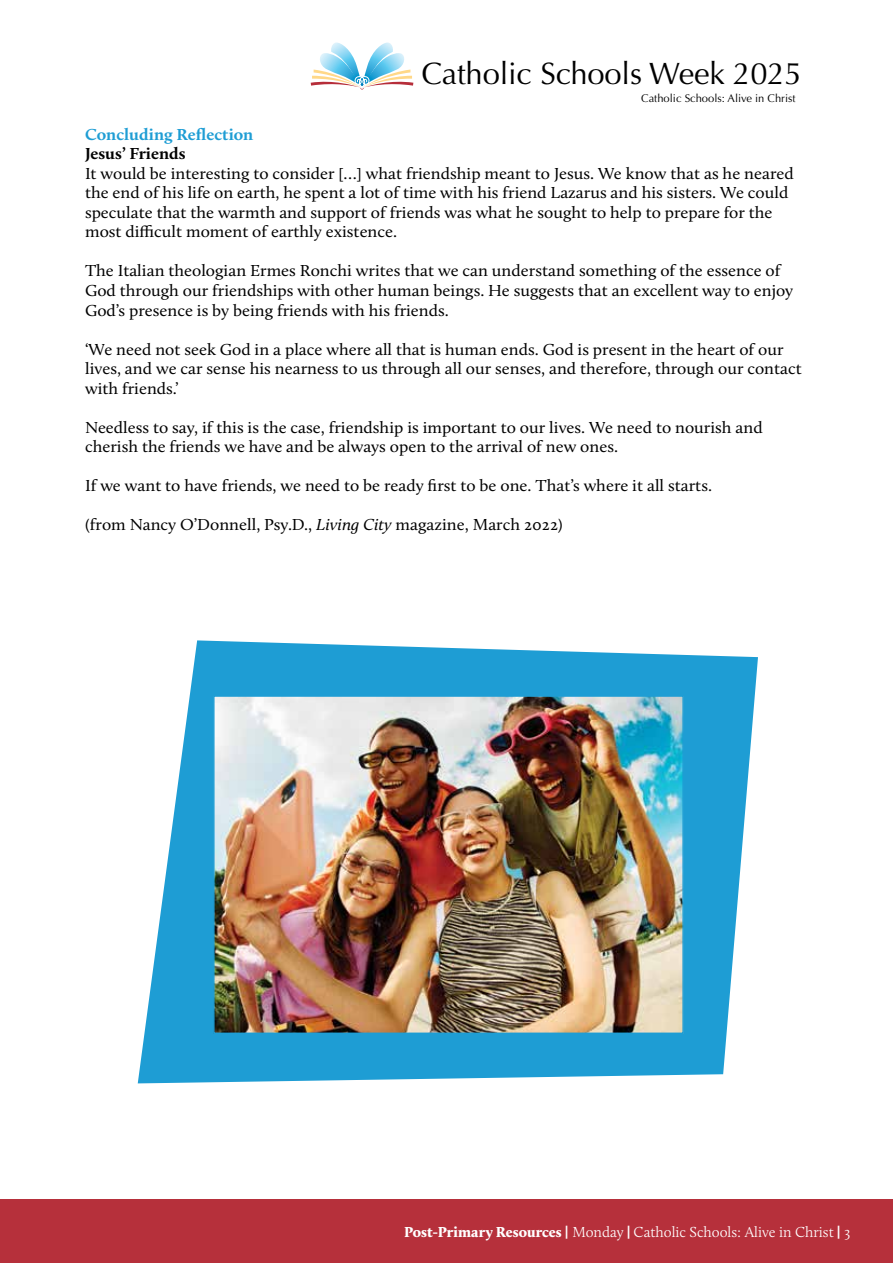
<style>
.page{position:relative;width:893px;height:1263px;background:#fff}
.page>*{position:absolute;margin:0;border:0;box-sizing:border-box;transform-origin:0 0}
.t1{font:30.9px "Optima";letter-spacing:-.005em;color:#000}
.t2{font:16.5px/19.5px "Calluna";color:#000;scale:1.05 1}
.t3{font:700 16.5px "Calluna";color:#1e9dd4;scale:1.05 1}
.t4{font:700 16.5px "Calluna";color:#000;scale:1.05 1}
.t5{font:300 15px "Calluna";color:#fff}
.t6{font:11.1px "Optima";color:#000}
.s1{font-style:italic}
.s2{font-weight:900}
.s3{font-family:"Karmina";font-weight:700}
</style>
<div class="page">
<div style="left:0;top:1199px;width:893px;height:64px;background:#b6303b"></div>
<svg style="left:311px;top:43px;width:102px;height:47px"></svg>
<svg style="left:138px;top:640px;width:620px;height:443px;fill:#1e9dd4"></svg>
<img style="left:216px;top:698px;width:465px;height:333px">
<div style="left:213px;top:695px;width:471px;height:339px;border:2px solid #1e9dd4"></div>
<h1 class="t1" style="left:421px;top:56px;width:382px">Catholic Schools Week 2025</h1>
<p class="t6" style="left:641px;top:92px;width:156px">Catholic Schools: Alive in Christ</p>
<p class="t3" style="left:85px;top:124px;width:162px">Concluding Reflection</p>
<p class="t4" style="left:85px;top:144px;width:97px">Jesus’ Friends</p>
<p class="t2" style="left:85px;top:164px;width:676px">It would be interesting to consider […] what friendship meant to Jesus. We know that as he neared the end of his life on earth, he spent a lot of time with his friend Lazarus and his sisters. We could speculate that the warmth and support of friends was what he sought to help to prepare for the most difficult moment of earthly existence.</p>
<p class="t2" style="left:85px;top:261px;width:676px">The Italian theologian Ermes Ronchi writes that we can understand something of the essence of<br>God through our friendships with other human beings. He suggests that an excellent way to enjoy<br>God’s presence is by being friends with his friends.</p>
<p class="t2" style="left:85px;top:339px;width:684px">‘We need not seek God in a place where all that is human ends. God is present in the heart of our lives, and we car sense his nearness to us through all our senses, and therefore, through our contact with friends.’</p>
<p class="t2" style="left:85px;top:417px;width:647px">Needless to say, if this is the case, friendship is important to our lives. We need to nourish and cherish the friends we have and be always open to the arrival of new ones.</p>
<p class="t2" style="left:85px;top:476px;width:599px">If we want to have friends, we need to be ready first to be one. That’s where it all starts.</p>
<p class="t2" style="left:85px;top:515px;width:457px">(from Nancy O’Donnell, Psy.D., <span class="s1">Living City</span> magazine, March 2022)</p>
<p class="t5" style="left:404px;top:1223px;width:448px"><span class="s2">Post-Primary Resources</span> <span class="s3">|</span> Monday <span class="s3">|</span> Catholic Schools: Alive in Christ <span class="s3">|</span> 3</p>
</div>
